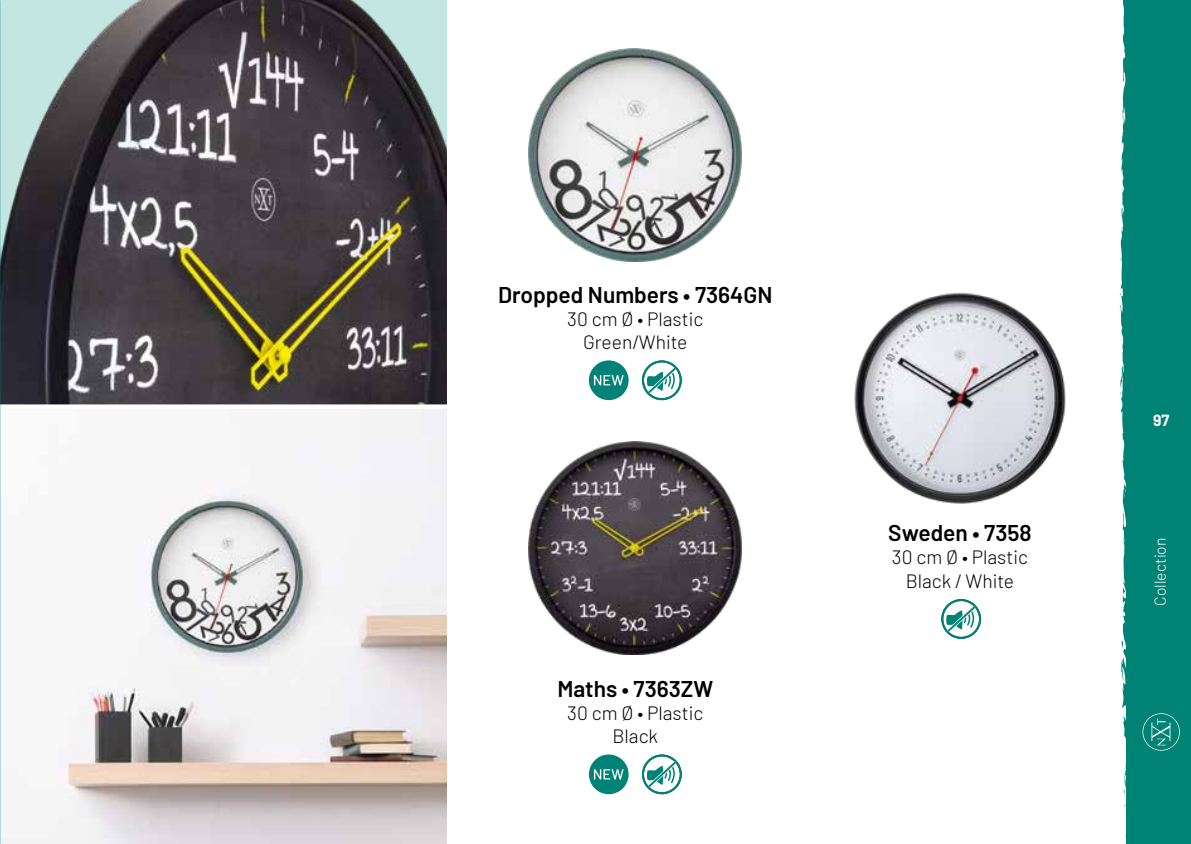
<style>
.page{position:relative;width:1191px;height:844px;background:#fff}
.page>*{position:absolute;margin:0;border:0;box-sizing:border-box;transform-origin:0 0}
.t1{font:600 22.75px "Barlow";color:#000}
.t2{font:300 19.25px/23.1px "Barlow";color:#000;text-align:center}
.t3{font:300 15.75px "Barlow";color:#fff}
.t4{font:700 15.75px "Barlow";color:#fff}
</style>
<div class="page">
<div style="left:1126px;top:0;width:65px;height:843px;background:#008375"></div>
<svg style="left:1142px;top:713px;width:37px;height:37px"></svg>
<svg style="left:1119px;top:0;width:14px;height:844px"></svg>
<img style="left:0;top:0;width:446px;height:843px">
<svg style="left:0;top:404px;width:447px;height:4px"></svg>
<hr style="left:0;top:406px;width:278px;height:2px;background:#fff">
<img style="left:529px;top:442px;width:212px;height:212px">
<img style="left:854px;top:292px;width:212px;height:212px">
<svg style="left:941px;top:599px;width:40px;height:39px"></svg>
<svg style="left:642px;top:754px;width:39px;height:40px"></svg>
<div style="left:589px;top:754px;width:39px;height:40px;background:#008376;border-radius:50%"></div>
<svg style="left:594px;top:769px;width:29px;height:10px"></svg>
<img style="left:529px;top:48px;width:213px;height:213px">
<svg style="left:642px;top:360px;width:39px;height:40px"></svg>
<div style="left:589px;top:360px;width:39px;height:40px;background:#008376;border-radius:50%"></div>
<svg style="left:594px;top:375px;width:29px;height:10px"></svg>
<p class="t1" style="left:498px;top:281px;width:276px">Dropped Numbers • 7364GN</p>
<p class="t2" style="left:567px;top:307px;width:138px">30 cm Ø • Plastic<br>Green/White</p>
<p class="t1" style="left:557px;top:674px;width:157px">Maths • 7363ZW</p>
<p class="t2" style="left:567px;top:701px;width:138px">30 cm Ø • Plastic<br>Black</p>
<p class="t1" style="left:888px;top:519px;width:145px">Sweden • 7358</p>
<p class="t2" style="left:892px;top:545px;width:138px">30 cm Ø • Plastic<br>Black / White</p>
<p class="t4" style="left:1153px;top:410px;width:18px">97</p>
<p class="t3" style="left:1150px;top:605px;width:70px;rotate:-90deg">Collection</p>
</div>
